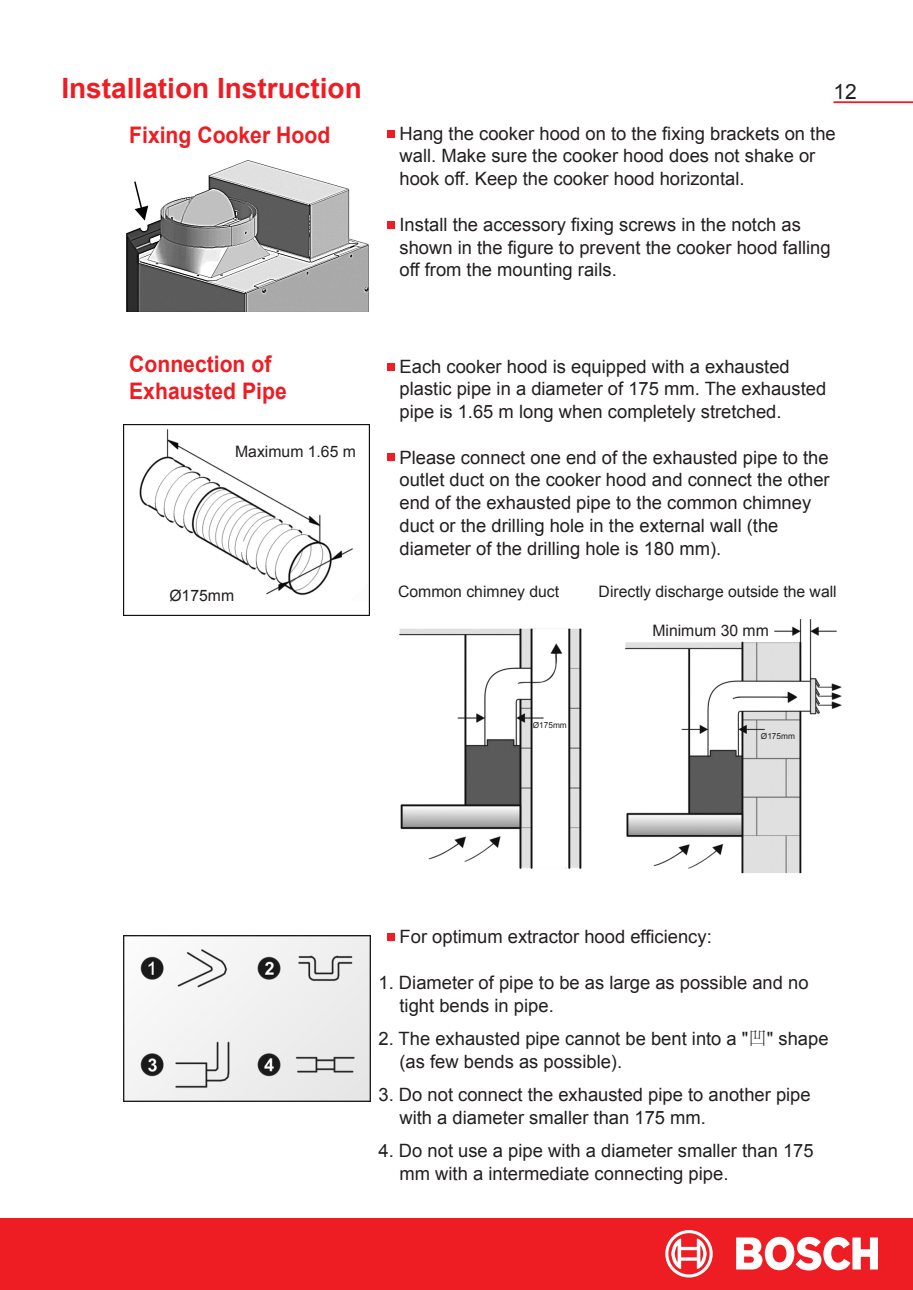
<style>
.page{position:relative;width:913px;height:1290px;background:#fff}
.page>*{position:absolute;margin:0;border:0;box-sizing:border-box;transform-origin:0 0}
.t1{font:700 28px "Arial";color:#ee1d23}
.t2{font:700 22.75px/27.3px "Arial";color:#ee1d23;scale:.93 1}
.t3{font:21px "Arial";color:#231f20}
.t4{font:18.38px/22.8px "Arial";color:#231f20}
.t5{font:15.75px "Arial";color:#231f20}
.t6{font:8.22px "Arial";color:#231f20}
.s1{font-family:"Adobe Song Std";font-weight:300}
</style>
<div class="page">
<img style="left:399px;top:619px;width:443px;height:255px">
<div style="left:387px;top:130px;width:7px;height:8px;background:#ee1d23"></div>
<div style="left:387px;top:221px;width:7px;height:7px;background:#ee1d23"></div>
<div style="left:387px;top:363px;width:7px;height:7px;background:#ee1d23"></div>
<div style="left:387px;top:453px;width:7px;height:7px;background:#ee1d23"></div>
<div style="left:387px;top:933px;width:7px;height:7px;background:#ee1d23"></div>
<img style="left:126px;top:160px;width:243px;height:152px">
<img style="left:124px;top:424px;width:245px;height:191px">
<img style="left:124px;top:935px;width:247px;height:166px">
<hr style="left:833px;top:101px;width:80px;height:2px;background:#ee1d23">
<div style="left:0;top:1218px;width:913px;height:72px;background:#ee1d23"></div>
<svg style="left:736px;top:1237px;width:142px;height:33px"></svg>
<svg style="left:665px;top:1230px;width:48px;height:47px"></svg>
<h1 class="t1" style="left:61px;top:70px;width:302px">Installation Instruction</h1>
<p class="t2" style="left:129px;top:122px;width:218px">Fixing Cooker Hood</p>
<p class="t2" style="left:129px;top:351px;width:171px">Connection of<br>Exhausted Pipe</p>
<p class="t5" style="left:235px;top:441px;width:122px">Maximum 1.65 m</p>
<p class="t5" style="left:169px;top:585px;width:66px">Ø175mm</p>
<p class="t3" style="left:833px;top:78px;width:25px">12</p>
<p class="t4" style="left:399px;top:122px;width:438px">Hang the cooker hood on to the fixing brackets on the wall. Make sure the cooker hood does not shake or hook off. Keep the cooker hood horizontal.</p>
<p class="t4" style="left:399px;top:213px;width:433px">Install the accessory fixing screws in the notch as shown in the figure to prevent the cooker hood falling off from the mounting rails.</p>
<p class="t4" style="left:399px;top:355px;width:428px">Each cooker hood is equipped with a exhausted plastic pipe in a diameter of 175 mm. The exhausted pipe is 1.65 m long when completely stretched.</p>
<p class="t4" style="left:399px;top:446px;width:432px">Please connect one end of the exhausted pipe to the outlet duct on the cooker hood and connect the other end of the exhausted pipe to the common chimney duct or the drilling hole in the external wall (the diameter of the drilling hole is 180 mm).</p>
<p class="t5" style="left:398px;top:581px;width:163px">Common chimney duct</p>
<p class="t5" style="left:598px;top:581px;width:240px">Directly discharge outside the wall</p>
<p class="t5" style="left:652px;top:620px;width:118px">Minimum 30 mm</p>
<p class="t6" style="left:533px;top:720px;width:36px">Ø175mm</p>
<p class="t6" style="left:761px;top:731px;width:36px">Ø175mm</p>
<p class="t4" style="left:399px;top:926px;width:314px">For optimum extractor hood efficiency:</p>
<p class="t4" style="left:399px;top:971px;width:410px;text-indent:-21px">1. Diameter of pipe to be as large as possible and no tight bends in pipe.</p>
<p class="t4" style="left:399px;top:1027px;width:430px;text-indent:-21px">2. The exhausted pipe cannot be bent into a "<span class="s1">凹</span>" shape (as few bends as possible).</p>
<p class="t4" style="left:399px;top:1083px;width:413px;text-indent:-21px">3. Do not connect the exhausted pipe to another pipe with a diameter smaller than 175 mm.</p>
<p class="t4" style="left:399px;top:1139px;width:416px;text-indent:-21px">4. Do not use a pipe with a diameter smaller than 175 mm with a intermediate connecting pipe.</p>
</div>
